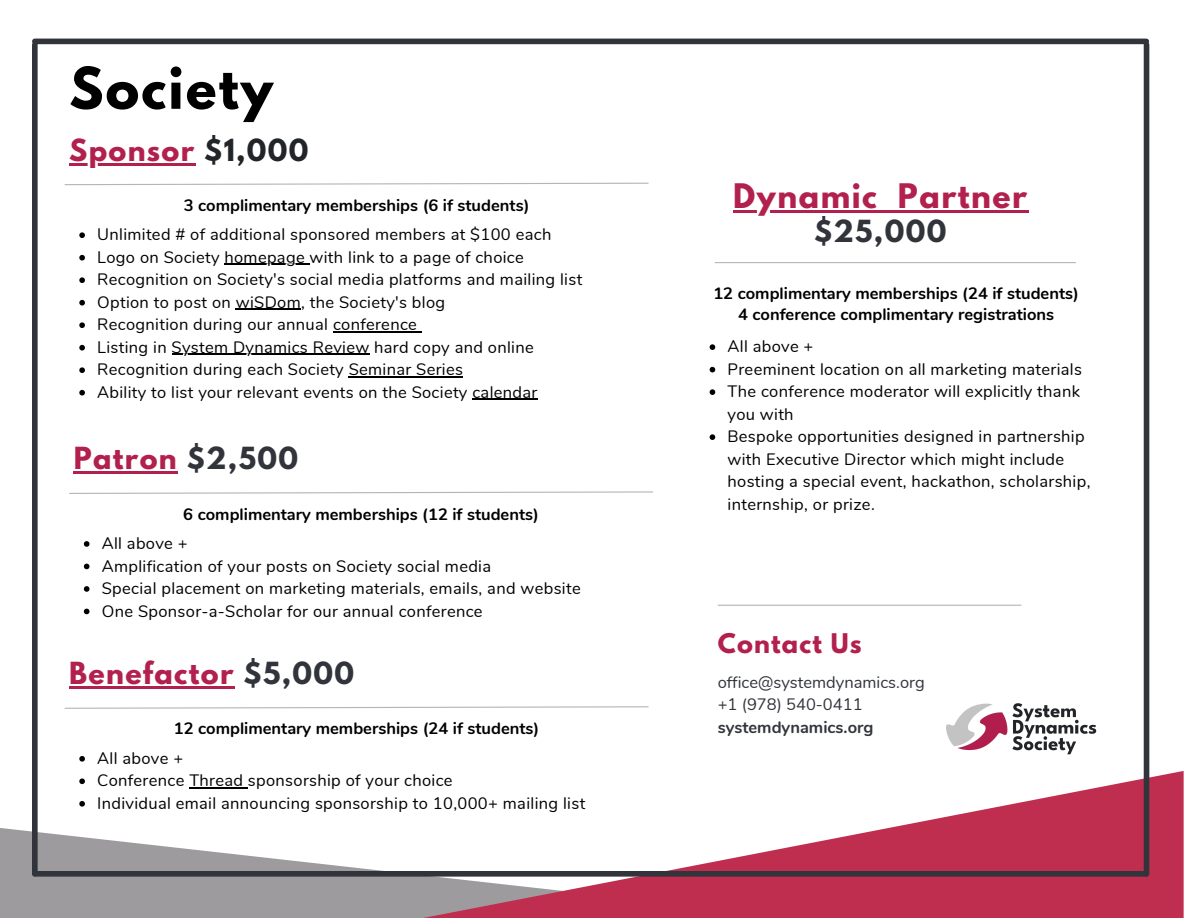
<style>
.page{position:relative;width:1188px;height:918px;background:#fff}
.page>*{position:absolute;margin:0;border:0;box-sizing:border-box;transform-origin:0 0}
.t1{font:700 51px "League Spartan";letter-spacing:.04em;color:#000}
.t2{font:700 30px "League Spartan";letter-spacing:.05em;color:#b2214d}
.t3{font:700 27px "League Spartan";letter-spacing:.05em;color:#b2214d}
.t4{font:700 27px "League Spartan";color:#31343b}
.t5{font:700 24px "League Spartan";letter-spacing:.05em;color:#b2214d}
.t6{font:16.5px/22.5px "Nunito";letter-spacing:.02em;color:#000}
.t7{font:700 16.5px "Nunito";color:#000}
.t8{font:16.5px "Nunito";color:#31343b}
.t9{font:700 16.5px "Nunito";color:#31343b}
.s1{color:#212529}
.s2{color:#31343b}
</style>
<div class="page">
<svg style="left:0;top:826px;width:1184px;height:92px;fill:#9d9b9d"></svg>
<svg style="left:246px;top:771px;width:937px;height:147px"></svg>
<svg style="left:79px;top:232px;width:6px;height:6px"></svg>
<svg style="left:79px;top:255px;width:6px;height:6px"></svg>
<hr style="left:224px;top:264px;width:81px;height:1px;background:#000">
<svg style="left:79px;top:277px;width:6px;height:6px"></svg>
<svg style="left:79px;top:300px;width:6px;height:6px"></svg>
<hr style="left:236px;top:309px;width:65px;height:1px;background:#000">
<svg style="left:79px;top:322px;width:6px;height:6px"></svg>
<hr style="left:333px;top:331px;width:84px;height:2px;background:#000">
<svg style="left:79px;top:345px;width:6px;height:6px"></svg>
<hr style="left:172px;top:354px;width:198px;height:1px;background:#000">
<svg style="left:79px;top:367px;width:6px;height:6px"></svg>
<hr style="left:349px;top:376px;width:114px;height:2px;background:#000">
<svg style="left:79px;top:390px;width:6px;height:6px"></svg>
<hr style="left:472px;top:399px;width:66px;height:1px;background:#000">
<hr style="left:69px;top:163px;width:127px;height:2px;background:#b2214d">
<svg style="left:64px;top:182px;width:585px;height:4px"></svg>
<svg style="left:84px;top:541px;width:5px;height:6px"></svg>
<svg style="left:84px;top:564px;width:5px;height:5px"></svg>
<svg style="left:84px;top:586px;width:5px;height:6px"></svg>
<svg style="left:84px;top:609px;width:5px;height:5px"></svg>
<hr style="left:74px;top:472px;width:104px;height:2px;background:#b2214d">
<svg style="left:69px;top:491px;width:584px;height:3px"></svg>
<svg style="left:79px;top:756px;width:6px;height:6px"></svg>
<svg style="left:79px;top:778px;width:6px;height:6px"></svg>
<hr style="left:189px;top:787px;width:59px;height:2px;background:#000">
<svg style="left:79px;top:801px;width:6px;height:6px"></svg>
<hr style="left:69px;top:687px;width:166px;height:2px;background:#b2214d">
<svg style="left:64px;top:706px;width:585px;height:3px"></svg>
<hr style="left:733px;top:210px;width:146px;height:2px;background:#b2214d">
<svg style="left:879px;top:210px;width:19px;height:2px"></svg>
<hr style="left:898px;top:210px;width:130px;height:2px;background:#b2214d">
<div style="left:1144px;top:45px;width:5px;height:829px;background:#31343b"></div>
<div style="left:32px;top:45px;width:6px;height:829px;background:#31343b"></div>
<div style="left:35px;top:39px;width:1111px;height:5px;background:#31343b"></div>
<div style="left:35px;top:871px;width:1111px;height:6px;background:#31343b"></div>
<svg style="left:710px;top:344px;width:5px;height:6px"></svg>
<svg style="left:710px;top:367px;width:5px;height:5px"></svg>
<svg style="left:710px;top:389px;width:5px;height:6px"></svg>
<svg style="left:710px;top:434px;width:5px;height:6px"></svg>
<hr style="left:715px;top:262px;width:361px;height:1px;background:#b4b5b4">
<hr style="left:718px;top:605px;width:304px;height:1px;background:#b4b5b4">
<img style="left:946px;top:703px;width:151px;height:52px">
<p class="t1" style="left:69px;top:63px;width:205px">Society</p>
<p class="t3" style="left:69px;top:136px;width:241px">Sponsor <span class="s1">$1,000</span></p>
<p class="t7" style="left:184px;top:194px;width:347px">3 complimentary memberships (6 if students)</p>
<p class="t6" style="left:97px;top:224px;width:456px">Unlimited # of additional sponsored members at $100 each</p>
<p class="t6" style="left:97px;top:246px;width:428px">Logo on Society homepage with link to a page of choice</p>
<p class="t6" style="left:97px;top:269px;width:487px">Recognition on Society's social media platforms and mailing list</p>
<p class="t6" style="left:97px;top:291px;width:349px">Option to post on wiSDom, the Society's blog</p>
<p class="t6" style="left:97px;top:314px;width:321px">Recognition during our annual conference</p>
<p class="t6" style="left:97px;top:336px;width:438px">Listing in System Dynamics Review hard copy and online</p>
<p class="t6" style="left:97px;top:359px;width:367px">Recognition during each Society Seminar Series</p>
<p class="t6" style="left:97px;top:381px;width:442px">Ability to list your relevant events on the Society calendar</p>
<p class="t3" style="left:74px;top:445px;width:226px">Patron <span class="s2">$2,500</span></p>
<p class="t7" style="left:183px;top:503px;width:357px">6 complimentary memberships (12 if students)</p>
<p class="t6" style="left:102px;top:532px;width:87px">All above +</p>
<p class="t6" style="left:102px;top:555px;width:391px">Amplification of your posts on Society social media</p>
<p class="t6" style="left:102px;top:577px;width:481px">Special placement on marketing materials, emails, and website</p>
<p class="t6" style="left:102px;top:600px;width:382px">One Sponsor-a-Scholar for our annual conference</p>
<p class="t3" style="left:69px;top:660px;width:286px">Benefactor <span class="s2">$5,000</span></p>
<p class="t7" style="left:174px;top:718px;width:367px">12 complimentary memberships (24 if students)</p>
<p class="t6" style="left:97px;top:747px;width:87px">All above +</p>
<p class="t6" style="left:97px;top:770px;width:357px">Conference Thread sponsorship of your choice</p>
<p class="t6" style="left:97px;top:792px;width:490px">Individual email announcing sponsorship to 10,000+ mailing list</p>
<p class="t2" style="left:733px;top:181px;width:295px">Dynamic Partner</p>
<p class="t4" style="left:814px;top:217px;width:134px">$25,000</p>
<p class="t7" style="left:713px;top:282px;width:367px">12 complimentary memberships (24 if students)</p>
<p class="t7" style="left:738px;top:303px;width:318px">4 conference complimentary registrations</p>
<p class="t6" style="left:728px;top:336px;width:87px">All above +</p>
<p class="t6" style="left:728px;top:358px;width:356px">Preeminent location on all marketing materials</p>
<p class="t6" style="left:728px;top:381px;width:354px">The conference moderator will explicitly thank you with</p>
<p class="t6" style="left:728px;top:426px;width:364px">Bespoke opportunities designed in partnership with Executive Director which might include hosting a special event, hackathon, scholarship, internship, or prize.</p>
<p class="t5" style="left:718px;top:631px;width:145px">Contact Us</p>
<p class="t8" style="left:718px;top:671px;width:208px">office@systemdynamics.org</p>
<p class="t8" style="left:718px;top:694px;width:146px">+1 (978) 540-0411</p>
<p class="t9" style="left:718px;top:716px;width:157px">systemdynamics.org</p>
</div>
